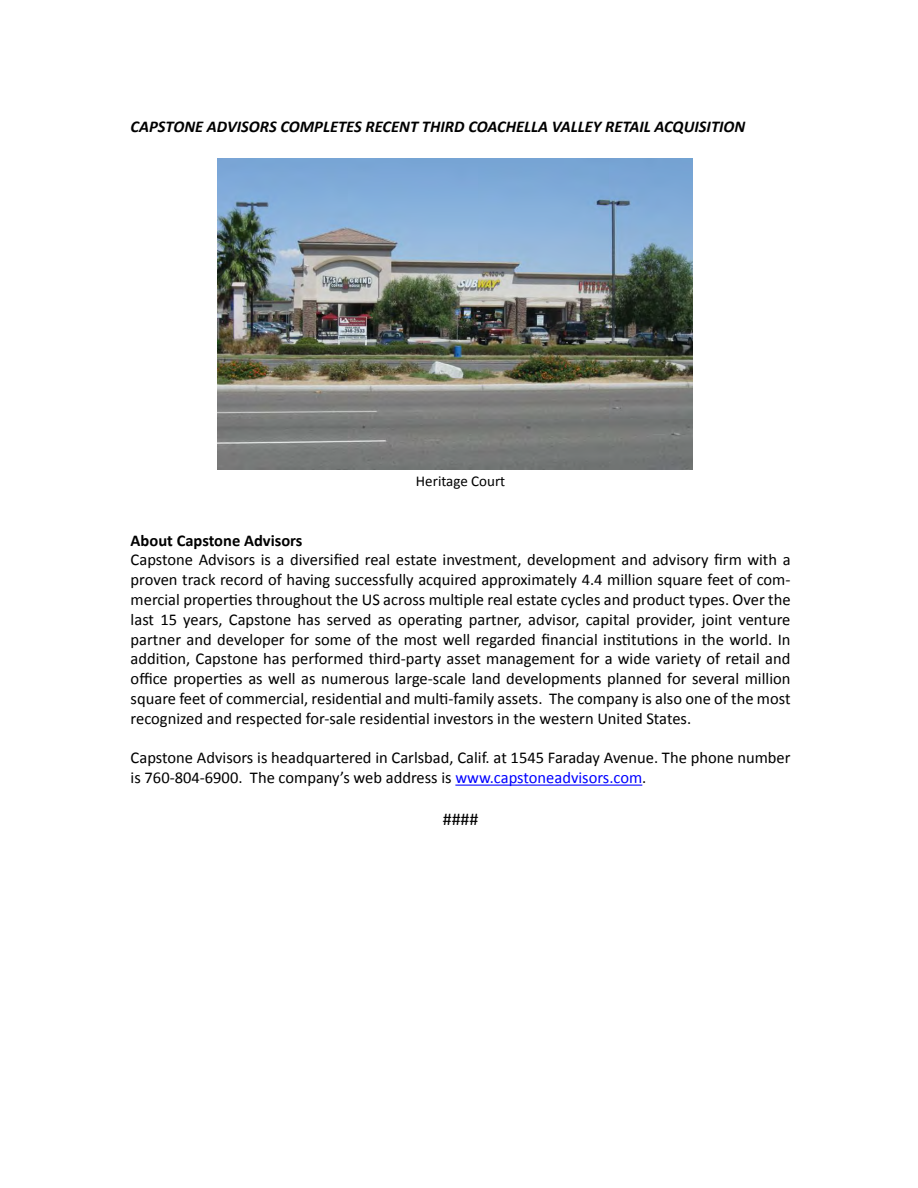
<style>
.page{position:relative;width:918px;height:1188px;background:#fff}
.page>*{position:absolute;margin:0;border:0;box-sizing:border-box;transform-origin:0 0}
.t1{font:18px "Calibri";color:#000}
.t2{font:16.5px/19.8px "Calibri";color:#000;text-align:justify}
.t3{font:italic 700 16.5px "Calibri";color:#000}
.t4{font:700 16.5px "Calibri";color:#000}
.t5{font:15px "Calibri";color:#000}
.s1{color:#00f}
</style>
<div class="page">
<img style="left:218px;top:158px;width:474px;height:311px">
<hr style="left:455px;top:785px;width:187px;height:1px;background:#00f">
<p class="t3" style="left:131px;top:116px;width:616px">CAPSTONE ADVISORS COMPLETES RECENT THIRD COACHELLA VALLEY RETAIL ACQUISITION</p>
<p class="t5" style="left:416px;top:472px;width:91px">Heritage Court</p>
<p class="t4" style="left:131px;top:530px;width:173px">About Capstone Advisors</p>
<p class="t2" style="left:131px;top:549px;width:662px">Capstone Advisors is a diversified real estate investment, development and advisory firm with a proven track record of having successfully acquired approximately 4.4 million square feet of com&shy;mercial properties throughout the US across multiple real estate cycles and product types. Over the last 15 years, Capstone has served as operating partner, advisor, capital provider, joint venture partner and developer for some of the most well regarded financial institutions in the world. In addition, Capstone has performed third-party asset management for a wide variety of retail and office properties as well as numerous large-scale land developments planned for several million square feet of commercial, residential and multi-family assets. The company is also one of the most recognized and respected for-sale residential investors in the western United States.</p>
<p class="t2" style="left:131px;top:747px;width:661px">Capstone Advisors is headquartered in Carlsbad, Calif. at 1545 Faraday Avenue. The phone number is 760-804-6900. The company’s web address is <span class="s1">www.capstoneadvisors.com</span>.</p>
<p class="t1" style="left:443px;top:808px;width:37px">####</p>
</div>
